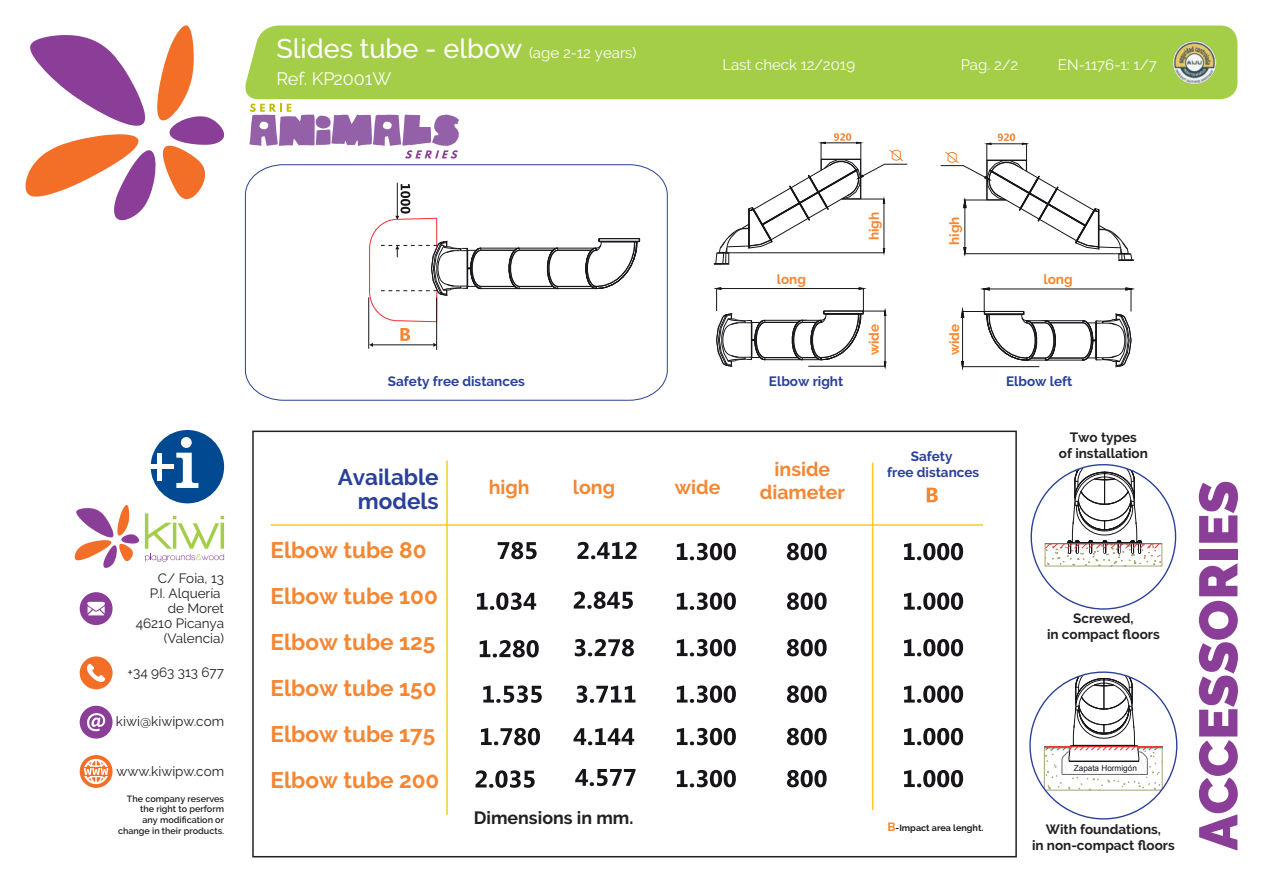
<style>
.page{position:relative;width:1263px;height:893px;background:#fff}
.page>*{position:absolute;margin:0;border:0;box-sizing:border-box;transform-origin:0 0}
.t1{font:900 54px "Raleway";color:#8b3e97}
.t2{font:500 27px "Raleway";color:#fff}
.t3{font:700 22.5px/45.9px "Raleway";color:#f58632}
.t4{font:700 22.5px/24px "Raleway";color:#2a4099;text-align:right}
.t5{font:700 19.5px/23.4px "Raleway";color:#f58632;text-align:center}
.t6{font:18px "Raleway";color:#fff}
.t7{font:700 17.7px "Raleway";color:#231f20}
.t8{font:15px "Raleway";letter-spacing:-.005em;color:#fff}
.t9{font:13.5px/15px "Raleway";color:#231f20;text-align:right}
.t10{font:700 13.5px/16.2px "Raleway";color:#231f20;text-align:center}
.t11{font:700 13.5px/16.2px "Raleway";color:#2a4099;text-align:center}
.t12{font:700 13.5px "Raleway";color:#f58632}
.t13{font:600 9px/10.8px "Raleway";color:#231f20;text-align:right}
.t14{font:700 9px "Raleway";color:#231f20}
.t15{font:8.25px "Arial";color:#18151a}
.s1{font-weight:400;font-size:15px}
.s2{font-size:12px;color:#f58632}
</style>
<div class="page">
<svg style="left:961px;top:287px;width:173px;height:83px"></svg>
<svg style="left:941px;top:133px;width:193px;height:128px"></svg>
<svg style="left:715px;top:287px;width:171px;height:81px"></svg>
<svg style="left:714px;top:133px;width:193px;height:132px"></svg>
<svg style="left:245px;top:164px;width:423px;height:237px"></svg>
<hr style="left:368px;top:297px;width:1px;height:52px;background:#18151a">
<hr style="left:436px;top:297px;width:1px;height:53px;background:#18151a">
<hr style="left:373px;top:344px;width:60px;height:1px;background:#18151a">
<svg style="left:369px;top:343px;width:4px;height:4px"></svg>
<svg style="left:433px;top:343px;width:4px;height:4px"></svg>
<svg style="left:400px;top:328px;width:10px;height:13px"></svg>
<hr style="left:397px;top:183px;width:1px;height:33px;background:#18151a">
<svg style="left:369px;top:184px;width:272px;height:138px"></svg>
<div style="left:245px;top:26px;width:992px;height:73px;background:#a4ce48"></div>
<svg style="left:25px;top:25px;width:199px;height:195px"></svg>
<img style="left:1173px;top:41px;width:43px;height:43px;border-radius:22px">
<hr style="left:271px;top:524px;width:712px;height:2px;background:#fec929">
<hr style="left:446px;top:461px;width:2px;height:354px;background:#fec929">
<svg style="left:677px;top:543px;width:59px;height:17px"></svg>
<svg style="left:577px;top:542px;width:60px;height:17px"></svg>
<svg style="left:498px;top:542px;width:39px;height:17px"></svg>
<hr style="left:872px;top:463px;width:1px;height:347px;background:#fec929">
<svg style="left:677px;top:592px;width:59px;height:18px"></svg>
<svg style="left:677px;top:639px;width:59px;height:17px"></svg>
<svg style="left:677px;top:685px;width:59px;height:18px"></svg>
<svg style="left:574px;top:591px;width:59px;height:18px"></svg>
<svg style="left:575px;top:639px;width:59px;height:17px"></svg>
<svg style="left:577px;top:685px;width:58px;height:18px"></svg>
<svg style="left:477px;top:592px;width:59px;height:18px"></svg>
<svg style="left:480px;top:640px;width:59px;height:17px"></svg>
<svg style="left:483px;top:685px;width:59px;height:18px"></svg>
<svg style="left:481px;top:728px;width:59px;height:17px"></svg>
<svg style="left:475px;top:770px;width:60px;height:18px"></svg>
<svg style="left:573px;top:728px;width:61px;height:17px"></svg>
<svg style="left:575px;top:769px;width:60px;height:17px"></svg>
<svg style="left:677px;top:728px;width:59px;height:17px"></svg>
<svg style="left:677px;top:770px;width:59px;height:17px"></svg>
<svg style="left:787px;top:543px;width:40px;height:17px"></svg>
<svg style="left:787px;top:592px;width:40px;height:18px"></svg>
<svg style="left:787px;top:639px;width:40px;height:17px"></svg>
<svg style="left:787px;top:685px;width:40px;height:18px"></svg>
<svg style="left:787px;top:728px;width:40px;height:17px"></svg>
<svg style="left:787px;top:770px;width:40px;height:17px"></svg>
<svg style="left:927px;top:488px;width:11px;height:14px"></svg>
<svg style="left:904px;top:543px;width:59px;height:17px"></svg>
<svg style="left:904px;top:592px;width:59px;height:18px"></svg>
<svg style="left:904px;top:639px;width:59px;height:17px"></svg>
<svg style="left:904px;top:685px;width:59px;height:18px"></svg>
<svg style="left:904px;top:728px;width:59px;height:17px"></svg>
<svg style="left:904px;top:770px;width:59px;height:17px"></svg>
<div style="left:252px;top:431px;width:765px;height:426px;border:2px solid #231f20"></div>
<svg style="left:1030px;top:464px;width:147px;height:146px"></svg>
<svg style="left:1029px;top:671px;width:149px;height:149px"></svg>
<svg style="left:249px;top:104px;width:210px;height:55px"></svg>
<svg style="left:75px;top:505px;width:64px;height:63px"></svg>
<svg style="left:145px;top:513px;width:79px;height:49px"></svg>
<div style="left:80px;top:592px;width:33px;height:33px;background:#8b3e97;border-radius:50%"></div>
<svg style="left:87px;top:602px;width:18px;height:13px"></svg>
<div style="left:80px;top:706px;width:33px;height:33px;background:#8b3e97;border-radius:50%"></div>
<svg style="left:87px;top:713px;width:18px;height:18px"></svg>
<div style="left:151px;top:430px;width:73px;height:73px;background:#014990;border-radius:50%"></div>
<svg style="left:176px;top:437px;width:22px;height:51px"></svg>
<div style="left:146px;top:464px;width:28px;height:5px;background:#fff"></div>
<hr style="left:158px;top:453px;width:4px;height:28px;background:#fff">
<div style="left:80px;top:656px;width:33px;height:33px;background:#f36e27;border-radius:50%"></div>
<svg style="left:87px;top:664px;width:18px;height:18px"></svg>
<svg style="left:80px;top:755px;width:33px;height:33px"></svg>
<svg style="left:83px;top:759px;width:26px;height:25px"></svg>
<div style="left:81px;top:767px;width:30px;height:9px;background:#f36e27"></div>
<svg style="left:84px;top:761px;width:24px;height:21px"></svg>
<h2 class="t2" style="left:276px;top:33px;width:362px">Slides tube - elbow <span class="s1">(age 2-12 years)</span></h2>
<h3 class="t6" style="left:276px;top:68px;width:116px">Ref. KP2001W</h3>
<p class="t8" style="left:722px;top:56px;width:134px">Last check 12/2019</p>
<p class="t8" style="left:961px;top:56px;width:59px">Pag. 2/2</p>
<p class="t8" style="left:1058px;top:56px;width:100px">EN-1176-1: 1/7</p>
<p class="t9" style="left:136px;top:571px;width:90px">C/ Foia, 13<br>P.I. Alquería de Moret<br>46210 Picanya (Valencia)</p>
<p class="t9" style="left:128px;top:665px;width:98px">+34 963 313 677</p>
<p class="t9" style="left:116px;top:714px;width:110px">kiwi@kiwipw.com</p>
<p class="t9" style="left:116px;top:763px;width:109px">www.kiwipw.com</p>
<p class="t13" style="left:118px;top:793px;width:108px">The company reserves the right to perform<br>any modification or change in their products.</p>
<p class="t11" style="left:388px;top:373px;width:138px">Safety free distances</p>
<h3 class="t4" style="left:338px;top:465px;width:103px">Available models</h3>
<h3 class="t3" style="left:271px;top:527px;width:170px">Elbow tube 80<br>Elbow tube 100<br>Elbow tube 125<br>Elbow tube 150<br>Elbow tube 175<br>Elbow tube 200</h3>
<h3 class="t5" style="left:489px;top:475px;width:42px">high</h3>
<h3 class="t5" style="left:573px;top:475px;width:44px">long</h3>
<h3 class="t5" style="left:675px;top:475px;width:47px">wide</h3>
<h3 class="t7" style="left:474px;top:807px;width:161px">Dimensions in mm.</h3>
<p class="t12" style="left:866px;top:240px;width:30px;rotate:-90deg">high</p>
<p class="t12" style="left:947px;top:245px;width:30px;rotate:-90deg">high</p>
<p class="t12" style="left:777px;top:272px;width:31px">long</p>
<p class="t12" style="left:1043px;top:272px;width:31px">long</p>
<p class="t11" style="left:769px;top:373px;width:76px">Elbow right</p>
<p class="t12" style="left:866px;top:355px;width:33px;rotate:-90deg">wide</p>
<p class="t12" style="left:947px;top:355px;width:33px;rotate:-90deg">wide</p>
<h3 class="t5" style="left:760px;top:457px;width:87px">inside diameter</h3>
<p class="t11" style="left:887px;top:448px;width:93px">Safety<br>free distances</p>
<p class="t11" style="left:1006px;top:373px;width:68px">Elbow left</p>
<p class="t10" style="left:1059px;top:429px;width:90px">Two types<br>of installation</p>
<p class="t10" style="left:1047px;top:610px;width:114px">Screwed,<br>in compact floors</p>
<p class="t14" style="left:887px;top:823px;width:98px"><span class="s2">B</span>-Impact area lenght.</p>
<p class="t15" style="left:1074px;top:762px;width:65px">Zapata Hormigón</p>
<p class="t10" style="left:1032px;top:821px;width:144px">With foundations,<br>in non-compact floors</p>
<h1 class="t1" style="left:1187px;top:850px;width:371px;rotate:-90deg">ACCESSORIES</h1>
</div>
